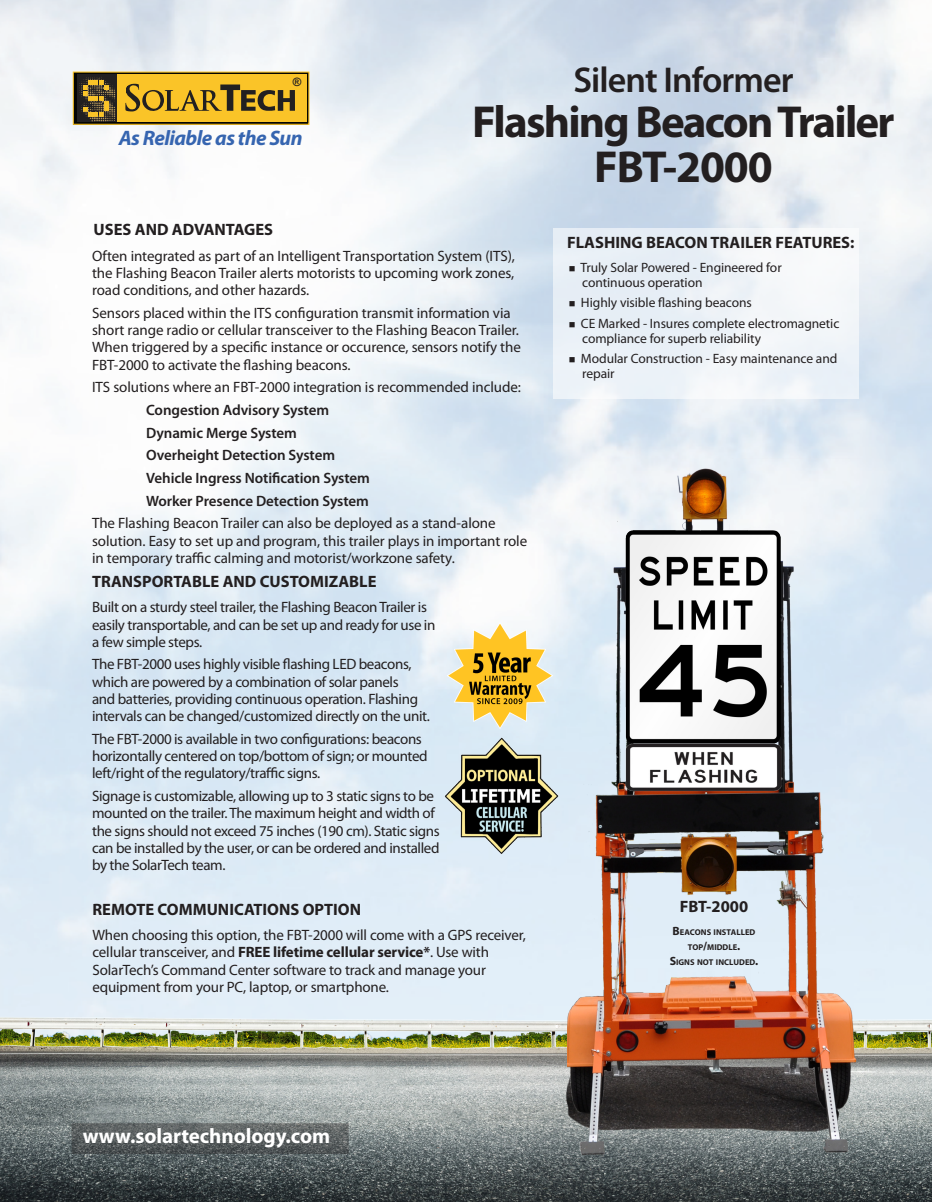
<style>
.page{position:relative;width:932px;height:1202px;background:#fff}
.page>*{position:absolute;margin:0;border:0;box-sizing:border-box;transform-origin:0 0}
.Page_Subhead_Semi{font:700 45px "Myriad Pro";letter-spacing:-.04em;color:#231f20}
.Page_Subhead_Semi-2{font:600 36px "Myriad Pro";letter-spacing:-.025em;color:#231f20}
.Front-Black{font:700 21px "Myriad Pro";letter-spacing:-.005em;color:#fff}
.Harness{font:italic 700 21px "Myriad Pro";letter-spacing:-.025em;color:#3665b0}
.Spec-Header{font:700 16.5px "Myriad Pro";color:#231f20}
.Myriad_Body_Text_9_9{font:700 16.5px "Myriad Pro";color:#231f20}
.t1{font:15px/17.2px "Myriad Pro";letter-spacing:-.015em;color:#231f20}
.t2{font:600 15px "Myriad Pro";letter-spacing:-.005em;color:#231f20}
.Front_List-hanging{font:13.5px/15px "Myriad Pro";letter-spacing:-.005em;color:#231f20}
.t3{font:700 11.55px "Arial";color:#231f20}
.Myriad_Body_Text_9_9-2{font:700 8.4px "Myriad Pro";color:#231f20}
.s1{font-weight:700}
.s2{font-size:12px}
</style>
<div class="page">
<img style="left:0;top:0;width:932px;height:1202px">
<img style="left:0;top:998px;width:931px;height:204px">
<svg style="left:73px;top:72px;width:236px;height:53px;background:#b38d24"></svg>
<div style="left:553px;top:228px;width:305px;height:171px;background:#ecf2f8"></div>
<img style="left:545px;top:1049px;width:349px;height:101px">
<svg style="left:75px;top:1126px;width:271px;height:25px;background:#5a6060"></svg>
<div style="left:72px;top:1123px;width:277px;height:31px;border:2px solid #231f20"></div>
<img style="left:567px;top:458px;width:294px;height:707px">
<img style="left:444px;top:621px;width:116px;height:233px">
<p class="t3" style="left:293px;top:74px;width:10px">®</p>
<p class="Harness" style="left:119px;top:124px;width:185px">As Reliable as the Sun</p>
<p class="Page_Subhead_Semi-2" style="left:573px;top:57px;width:222px">Silent Informer</p>
<p class="Page_Subhead_Semi" style="left:472px;top:93px;width:424px">Flashing Beacon Trailer</p>
<p class="Page_Subhead_Semi" style="left:594px;top:137px;width:180px">FBT-2000</p>
<p class="Spec-Header" style="left:94px;top:219px;width:181px">USES AND ADVANTAGES</p>
<p class="t1" style="left:92px;top:247px;width:424px;text-align:justify">Often integrated as part of an Intelligent Transportation System (ITS), the Flashing Beacon Trailer alerts motorists to upcoming work zones, road conditions, and other hazards.</p>
<p class="t1" style="left:92px;top:304px;width:430px">Sensors placed within the ITS configuration transmit information via short range radio or cellular transceiver to the Flashing Beacon Trailer.<br>When triggered by a specific instance or occurence, sensors notify the FBT-2000 to activate the flashing beacons.</p>
<p class="t1" style="left:92px;top:378px;width:430px">ITS solutions where an FBT-2000 integration is recommended include:</p>
<p class="t2" style="left:146px;top:400px;width:184px">Congestion Advisory System</p>
<p class="t2" style="left:146px;top:423px;width:152px">Dynamic Merge System</p>
<p class="t2" style="left:146px;top:446px;width:190px">Overheight Detection System</p>
<p class="t2" style="left:146px;top:468px;width:225px">Vehicle Ingress Notification System</p>
<p class="t2" style="left:146px;top:491px;width:224px">Worker Presence Detection System</p>
<p class="t1" style="left:92px;top:514px;width:436px">The Flashing Beacon Trailer can also be deployed as a stand-alone solution. Easy to set up and program, this trailer plays in important role in temporary traffic calming and motorist/workzone safety.</p>
<p class="Spec-Header" style="left:92px;top:571px;width:286px">TRANSPORTABLE AND CUSTOMIZABLE</p>
<p class="t1" style="left:92px;top:598px;width:345px">Built on a sturdy steel trailer, the Flashing Beacon Trailer is easily transportable, and can be set up and ready for use in a few simple steps.</p>
<p class="t1" style="left:92px;top:655px;width:339px">The FBT-2000 uses highly visible flashing LED beacons, which are powered by a combination of solar panels<br>and batteries, providing continuous operation. Flashing intervals can be changed/customized directly on the unit.</p>
<p class="t1" style="left:92px;top:730px;width:337px">The FBT-2000 is available in two configurations: beacons horizontally centered on top/bottom of sign; or mounted left/right of the regulatory/traffic signs.</p>
<p class="t1" style="left:92px;top:787px;width:349px">Signage is customizable, allowing up to 3 static signs to be mounted on the trailer. The maximum height and width of the signs should not exceed 75 inches (190 cm). Static signs can be installed by the user, or can be ordered and installed by the SolarTech team.</p>
<p class="Spec-Header" style="left:92px;top:898px;width:270px">REMOTE COMMUNICATIONS OPTION</p>
<p class="t1" style="left:92px;top:926px;width:435px">When choosing this option, the FBT-2000 will come with a GPS receiver, cellular transceiver, and <span class="s1">FREE lifetime cellular service*</span>. Use with SolarTech’s Command Center software to track and manage your equipment from your PC, laptop, or smartphone.</p>
<p class="Spec-Header" style="left:567px;top:232px;width:289px">FLASHING BEACON TRAILER FEATURES:</p>
<p class="Front_List-hanging" style="left:582px;top:260px;width:201px;text-indent:-14px">■ Truly Solar Powered - Engineered for continuous operation</p>
<p class="Front_List-hanging" style="left:568px;top:295px;width:185px">■ Highly visible flashing beacons</p>
<p class="Front_List-hanging" style="left:582px;top:315px;width:259px;text-indent:-14px">■ CE Marked - Insures complete electromagnetic compliance for superb reliability</p>
<p class="Front_List-hanging" style="left:582px;top:351px;width:257px;text-indent:-14px">■ Modular Construction - Easy maintenance and repair</p>
<p class="Myriad_Body_Text_9_9" style="left:679px;top:895px;width:70px">FBT-2000</p>
<p class="Myriad_Body_Text_9_9-2" style="left:672px;top:927px;width:84px"><span class="s2">B</span>EACONS INSTALLED</p>
<p class="Myriad_Body_Text_9_9-2" style="left:688px;top:942px;width:54px">TOP<span class="s2">/</span>MIDDLE<span class="s2">.</span></p>
<p class="Myriad_Body_Text_9_9-2" style="left:669px;top:957px;width:90px"><span class="s2">S</span>IGNS NOT INCLUDED<span class="s2">.</span></p>
<p class="Front-Black" style="left:83px;top:1121px;width:249px">www.solartechnology.com</p>
</div>
